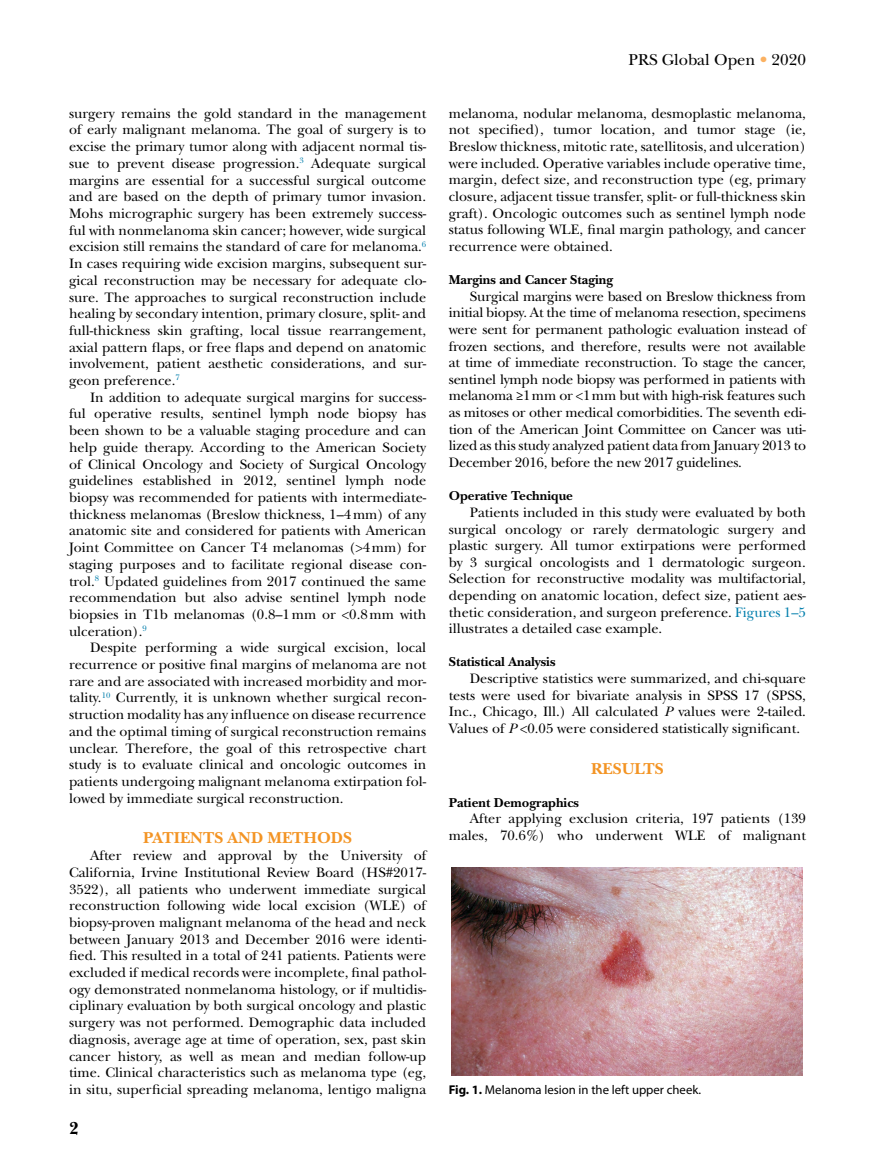
<style>
.page{position:relative;width:878px;height:1175px;background:#fff}
.page>*{position:absolute;margin:0;border:0;box-sizing:border-box;transform-origin:0 0}
.t1{font:700 18px "New Baskerville Std";color:#000}
.t2{font:700 16.5px "New Baskerville Std";color:#f39424}
.t3{font:16.5px "New Baskerville Std";color:#000}
.t4{font:14.25px/16.6px "New Baskerville Std";color:#000;text-align:justify}
.t5{font:700 13.5px "New Baskerville Std";color:#000}
.t6{font:12.75px "Myriad Pro";color:#000}
.s1{color:#fbb161}
.s2{color:#017eac}
.s3{font-style:italic}
.s4{font-weight:700}
</style>
<div class="page">
<img style="left:451px;top:867px;width:352px;height:208px">
<p class="t4" style="left:69px;top:105px;width:359px">surgery remains the gold standard in the management of early malignant melanoma. The goal of surgery is to excise the primary tumor along with adjacent normal tis&shy;sue to prevent disease progression.<sup>3</sup> Adequate surgical margins are essential for a successful surgical outcome and are based on the depth of primary tumor invasion.<br>Mohs micrographic surgery has been extremely success&shy;ful with nonmelanoma skin cancer; however, wide surgical excision still remains the standard of care for melanoma.<sup>6<br></sup>In cases requiring wide excision margins, subsequent sur&shy;gical reconstruction may be necessary for adequate clo&shy;sure. The approaches to surgical reconstruction include healing by secondary intention, primary closure, split- and full-thickness skin grafting, local tissue rearrangement, axial pattern flaps, or free flaps and depend on anatomic involvement, patient aesthetic considerations, and sur&shy;geon preference.<sup>7</sup></p>
<p class="t4" style="left:69px;top:389px;width:359px;text-indent:21px">In addition to adequate surgical margins for success&shy;ful operative results, sentinel lymph node biopsy has been shown to be a valuable staging procedure and can help guide therapy. According to the American Society of Clinical Oncology and Society of Surgical Oncology guidelines established in 2012, sentinel lymph node biopsy was recommended for patients with intermediate&shy;thickness melanomas (Breslow thickness, 1–4mm) of any anatomic site and considered for patients with American Joint Committee on Cancer T4 melanomas (&gt;4mm) for staging purposes and to facilitate regional disease con&shy;trol.<sup>8</sup> Updated guidelines from 2017 continued the same recommendation but also advise sentinel lymph node biopsies in T1b melanomas (0.8–1mm or &lt;0.8mm with ulceration).<sup>9</sup></p>
<p class="t4" style="left:69px;top:639px;width:359px;text-indent:21px">Despite performing a wide surgical excision, local recurrence or positive final margins of melanoma are not rare and are associated with increased morbidity and mor&shy;tality.<sup>10</sup> Currently, it is unknown whether surgical recon&shy;struction modality has any influence on disease recurrence and the optimal timing of surgical reconstruction remains unclear. Therefore, the goal of this retrospective chart study is to evaluate clinical and oncologic outcomes in patients undergoing malignant melanoma extirpation fol&shy;lowed by immediate surgical reconstruction.</p>
<p class="t2" style="left:143px;top:828px;width:210px">PATIENTS AND METHODS</p>
<p class="t4" style="left:69px;top:847px;width:359px;text-indent:21px">After review and approval by the University of California, Irvine Institutional Review Board (HS#2017- 3522), all patients who underwent immediate surgical reconstruction following wide local excision (WLE) of biopsy-proven malignant melanoma of the head and neck between January 2013 and December 2016 were identi&shy;fied. This resulted in a total of 241 patients. Patients were excluded if medical records were incomplete, final pathol&shy;ogy demonstrated nonmelanoma histology, or if multidis&shy;ciplinary evaluation by both surgical oncology and plastic surgery was not performed. Demographic data included diagnosis, average age at time of operation, sex, past skin cancer history, as well as mean and median follow-up time. Clinical characteristics such as melanoma type (eg, in situ, superficial spreading melanoma, lentigo maligna</p>
<p class="t1" style="left:69px;top:1118px;width:11px">2</p>
<p class="t3" style="left:628px;top:50px;width:179px">PRS Global Open <span class="s1">•</span> 2020</p>
<p class="t4" style="left:449px;top:105px;width:359px">melanoma, nodular melanoma, desmoplastic melanoma, not specified), tumor location, and tumor stage (ie, Breslow thickness, mitotic rate, satellitosis, and ulceration) were included. Operative variables include operative time, margin, defect size, and reconstruction type (eg, primary closure, adjacent tissue transfer, split- or full-thickness skin graft). Oncologic outcomes such as sentinel lymph node status following WLE, final margin pathology, and cancer recurrence were obtained.</p>
<p class="t5" style="left:448px;top:272px;width:166px">Margins and Cancer Staging</p>
<p class="t4" style="left:448px;top:288px;width:359px;text-indent:21px">Surgical margins were based on Breslow thickness from initial biopsy. At the time of melanoma resection, specimens were sent for permanent pathologic evaluation instead of frozen sections, and therefore, results were not available at time of immediate reconstruction. To stage the cancer, sentinel lymph node biopsy was performed in patients with melanoma ≥1mm or &lt;1mm but with high-risk features such as mitoses or other medical comorbidities. The seventh edi&shy;tion of the American Joint Committee on Cancer was uti&shy;lized as this study analyzed patient data from January 2013 to December 2016, before the new 2017 guidelines.</p>
<p class="t5" style="left:448px;top:488px;width:126px">Operative Technique</p>
<p class="t4" style="left:448px;top:504px;width:359px;text-indent:21px">Patients included in this study were evaluated by both surgical oncology or rarely dermatologic surgery and plastic surgery. All tumor extirpations were performed by 3 surgical oncologists and 1 dermatologic surgeon.<br>Selection for reconstructive modality was multifactorial, depending on anatomic location, defect size, patient aes&shy;thetic consideration, and surgeon preference. <span class="s2">Figures 1–5 </span>illustrates a detailed case example.</p>
<p class="t5" style="left:448px;top:654px;width:108px">Statistical Analysis</p>
<p class="t4" style="left:448px;top:670px;width:359px;text-indent:21px">Descriptive statistics were summarized, and chi-square tests were used for bivariate analysis in SPSS 17 (SPSS, Inc., Chicago, Ill.) All calculated <span class="s3">P</span> values were 2-tailed.<br>Values of <span class="s3">P</span> &lt;0.05 were considered statistically significant.</p>
<p class="t2" style="left:591px;top:758px;width:74px">RESULTS</p>
<p class="t5" style="left:448px;top:794px;width:132px">Patient Demographics</p>
<p class="t4" style="left:448px;top:810px;width:359px;text-align:right">After applying exclusion criteria, 197 patients (139 males, 70.6%) who underwent WLE of malignant</p>
<p class="t6" style="left:448px;top:1081px;width:254px"><span class="s4">Fig. 1.</span> Melanoma lesion in the left upper cheek.</p>
</div>
